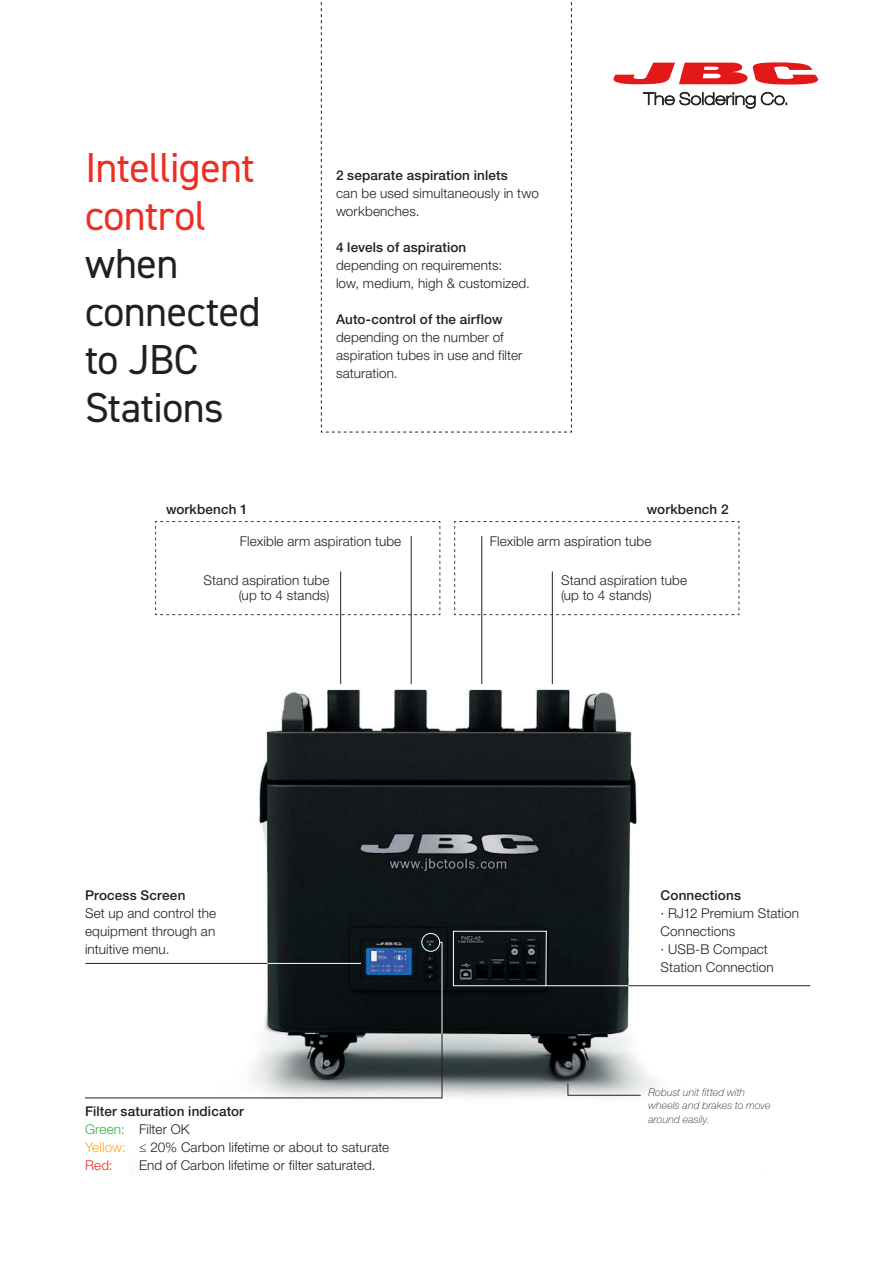
<style>
.page{position:relative;width:893px;height:1263px;background:#fff}
.page>*{position:absolute;margin:0;border:0;box-sizing:border-box;transform-origin:0 0}
.t1{font:42px "DIN2014";letter-spacing:-.01em;color:#231f20}
.t2{font:42px "DIN2014";letter-spacing:-.02em;color:#ee2e22}
.Texto{font:300 13.5px/18px "Helvetica Neue LT Std";letter-spacing:.01em;color:#231f20}
.t3{font:500 13.5px "Helvetica Neue LT Std";letter-spacing:.01em;color:#231f20}
.Texto-2{font:300 13.5px "Helvetica Neue LT Std";color:#ee2e22}
.t4{font:italic 100 10.5px/13.5px "Helvetica Neue LT Std";letter-spacing:.015em;color:#231f20}
.s1{color:#40ae49}
.s2{color:#faab1a}
</style>
<div class="page">
<svg style="left:613px;top:63px;width:205px;height:22px"></svg>
<svg style="left:643px;top:92px;width:144px;height:16px"></svg>
<svg style="left:321px;top:2px;width:251px;height:430px"></svg>
<img style="left:130px;top:615px;width:637px;height:484px">
<svg style="left:85px;top:942px;width:357px;height:156px"></svg>
<hr style="left:552px;top:571px;width:1px;height:113px;background:#231f20">
<hr style="left:340px;top:571px;width:1px;height:113px;background:#231f20">
<hr style="left:481px;top:536px;width:1px;height:148px;background:#231f20">
<hr style="left:411px;top:536px;width:1px;height:148px;background:#231f20">
<svg style="left:567px;top:1083px;width:74px;height:13px"></svg>
<hr style="left:85px;top:963px;width:182px;height:1px;background:#231f20">
<hr style="left:267px;top:963px;width:94px;height:1px;background:#fff">
<svg style="left:155px;top:521px;width:286px;height:94px"></svg>
<svg style="left:454px;top:521px;width:286px;height:94px"></svg>
<div style="left:422px;top:933px;width:18px;height:18px;border:1px solid #fff;border-radius:50%"></div>
<hr style="left:628px;top:985px;width:182px;height:1px;background:#231f20">
<svg style="left:453px;top:931px;width:176px;height:55px;background:#191e21"></svg>
<p class="t2" style="left:85px;top:141px;width:171px">Intelligent</p>
<p class="t2" style="left:85px;top:189px;width:123px">control</p>
<p class="t1" style="left:85px;top:237px;width:95px">when</p>
<p class="t1" style="left:85px;top:285px;width:177px">connected</p>
<p class="t1" style="left:85px;top:333px;width:115px">to JBC</p>
<p class="t1" style="left:85px;top:381px;width:140px">Stations</p>
<p class="t3" style="left:336px;top:167px;width:173px">2 separate aspiration inlets</p>
<p class="Texto" style="left:336px;top:184px;width:205px">can be used simultaneously in two workbenches.</p>
<p class="t3" style="left:336px;top:239px;width:132px">4 levels of aspiration</p>
<p class="Texto" style="left:336px;top:256px;width:168px">depending on requirements:</p>
<p class="Texto" style="left:336px;top:274px;width:195px">low, medium, high &amp; customized.</p>
<p class="t3" style="left:336px;top:311px;width:168px">Auto-control of the airflow</p>
<p class="Texto" style="left:336px;top:328px;width:188px">depending on the number of aspiration tubes in use and filter saturation.</p>
<p class="t3" style="left:166px;top:501px;width:83px">workbench 1</p>
<p class="t3" style="left:647px;top:501px;width:83px">workbench 2</p>
<p class="Texto" style="left:240px;top:532px;width:163px">Flexible arm aspiration tube</p>
<p class="Texto" style="left:490px;top:532px;width:163px">Flexible arm aspiration tube</p>
<p class="Texto" style="left:203px;top:573px;width:128px;line-height:15px;text-align:right">Stand aspiration tube (up to 4 stands)</p>
<p class="t3" style="left:85px;top:887px;width:102px">Process Screen</p>
<p class="Texto" style="left:85px;top:904px;width:133px;text-align:justify">Set up and control the equipment through an intuitive menu.</p>
<p class="t3" style="left:85px;top:1103px;width:161px">Filter saturation indicator</p>
<p class="Texto" style="left:85px;top:1120px;width:106px"><span class="s1">Green:</span> Filter OK</p>
<p class="Texto" style="left:85px;top:1138px;width:306px"><span class="s2">Yellow:</span> ≤ 20% Carbon lifetime or about to saturate</p>
<p class="Texto-2" style="left:85px;top:1157px;width:29px">Red:</p>
<p class="Texto" style="left:139px;top:1156px;width:238px">End of Carbon lifetime or filter saturated.</p>
<p class="Texto" style="left:561px;top:573px;width:128px;line-height:15px">Stand aspiration tube (up to 4 stands)</p>
<p class="t3" style="left:661px;top:887px;width:82px">Connections</p>
<p class="Texto" style="left:661px;top:904px;width:140px">· RJ12 Premium Station<br>Connections</p>
<p class="Texto" style="left:661px;top:940px;width:115px">· USB-B Compact<br>Station Connection</p>
<p class="t4" style="left:648px;top:1085px;width:124px">Robust unit fitted with wheels and brakes to move around easily.</p>
</div>
